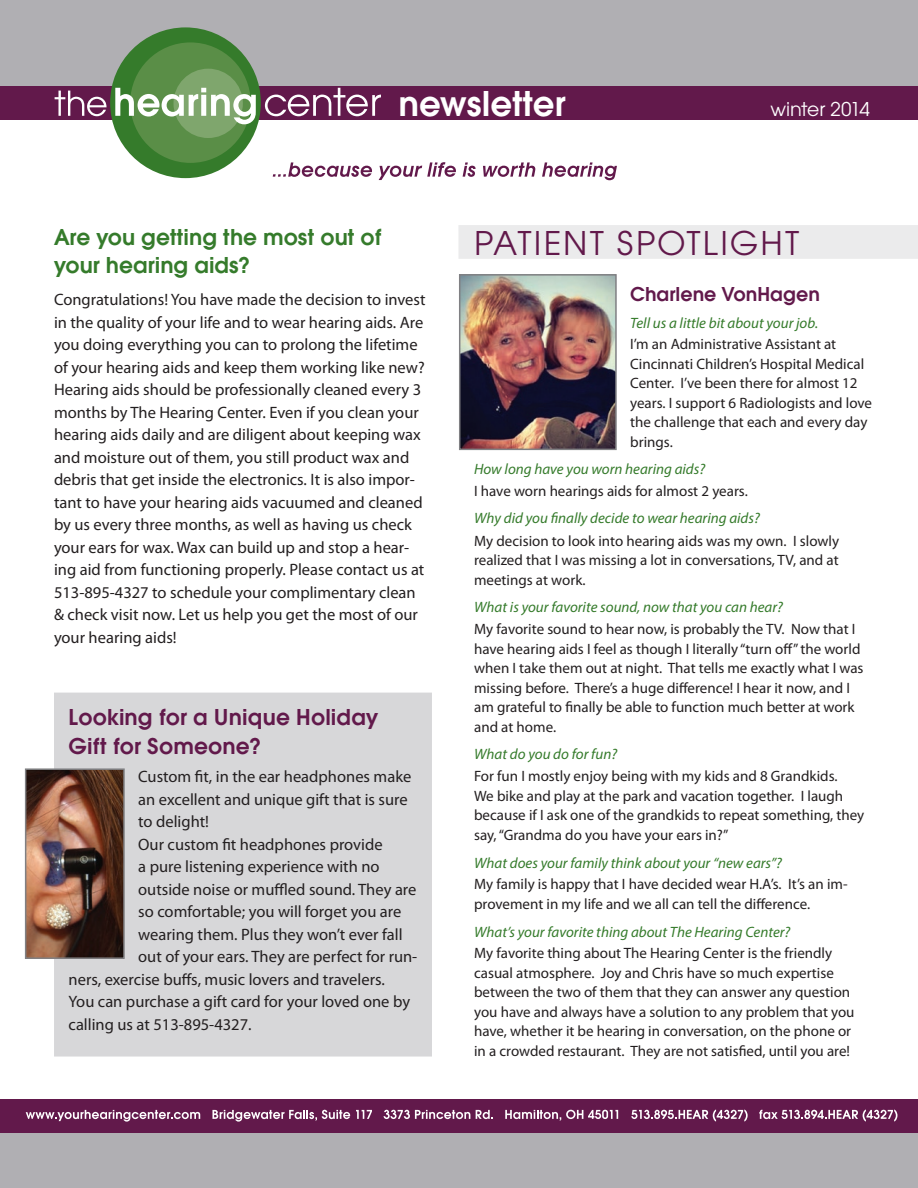
<style>
.page{position:relative;width:918px;height:1188px;background:#fff}
.page>*{position:absolute;margin:0;border:0;box-sizing:border-box;transform-origin:0 0}
.t1{font:600 37.5px "Avant Garde Gothic Itc T";color:#fff}
.t2{font:36px "Avant Garde Gothic Itc T";letter-spacing:.06em;color:#62194b}
.t3{font:600 24px/28.5px "Avant Garde Gothic Itc T";color:#357b2b}
.t4{font:600 24px/28.5px "Avant Garde Gothic Itc T";letter-spacing:.005em;color:#62194b}
.t5{font:600 21px "Avant Garde Gothic Itc T";color:#62194b}
.t6{font:21px "Avant Garde Gothic Itc T";color:#fff}
.t7{font:16.5px/22.5px "Myriad Pro";color:#231f20}
.t8{font:15px/19.5px "Myriad Pro";color:#231f20}
.t9{font:italic 15px "Myriad Pro";color:#357b2b}
</style>
<div class="page">
<div style="left:54px;top:693px;width:378px;height:364px;background:#d7d7d9"></div>
<div style="left:458px;top:225px;width:460px;height:34px;background:#ebebec"></div>
<div style="left:0;top:0;width:918px;height:90px;background:#b0afb3"></div>
<div style="left:0;top:86px;width:918px;height:34px;background:#62194b"></div>
<div style="left:110px;top:27px;width:151px;height:151px;background:#357b2b;border-radius:50%"></div>
<div style="left:130px;top:42px;width:121px;height:121px;background:#5a8e47;border-radius:50%"></div>
<div style="left:174px;top:69px;width:69px;height:69px;background:#7fa66d;border-radius:50%"></div>
<svg style="left:55px;top:91px;width:52px;height:25px"></svg>
<svg style="left:115px;top:88px;width:141px;height:36px"></svg>
<svg style="left:265px;top:88px;width:116px;height:28px"></svg>
<svg style="left:273px;top:162px;width:99px;height:15px"></svg>
<svg style="left:379px;top:162px;width:77px;height:18px"></svg>
<svg style="left:463px;top:162px;width:13px;height:15px"></svg>
<svg style="left:483px;top:162px;width:52px;height:15px"></svg>
<svg style="left:542px;top:162px;width:75px;height:18px"></svg>
<img style="left:462px;top:277px;width:152px;height:170px">
<div style="left:459px;top:274px;width:158px;height:176px;border:2px solid #808083"></div>
<div style="left:0;top:1099px;width:918px;height:89px;background:#b0afb3"></div>
<div style="left:0;top:1099px;width:918px;height:33px;background:#62194b"></div>
<svg style="left:26px;top:1110px;width:174px;height:12px"></svg>
<svg style="left:212px;top:1110px;width:138px;height:12px"></svg>
<svg style="left:356px;top:1110px;width:16px;height:9px"></svg>
<svg style="left:384px;top:1110px;width:86px;height:9px"></svg>
<svg style="left:476px;top:1110px;width:17px;height:9px"></svg>
<svg style="left:505px;top:1110px;width:113px;height:11px"></svg>
<svg style="left:631px;top:1109px;width:117px;height:13px"></svg>
<svg style="left:759px;top:1109px;width:138px;height:13px"></svg>
<img style="left:28px;top:771px;width:94px;height:185px">
<div style="left:25px;top:768px;width:100px;height:191px;border:2px solid #808083"></div>
<p class="t1" style="left:398px;top:81px;width:169px">newsletter</p>
<p class="t6" style="left:770px;top:96px;width:101px">winter 2014</p>
<p class="t3" style="left:54px;top:222px;width:329px">Are you getting the most out of your hearing aids?</p>
<p class="t7" style="left:54px;top:288px;width:373px">Congratulations! You have made the decision to invest in the quality of your life and to wear hearing aids. Are you doing everything you can to prolong the lifetime of your hearing aids and keep them working like new?<br>Hearing aids should be professionally cleaned every 3 months by The Hearing Center. Even if you clean your hearing aids daily and are diligent about keeping wax and moisture out of them, you still product wax and debris that get inside the electronics. It is also impor&shy;tant to have your hearing aids vacuumed and cleaned by us every three months, as well as having us check your ears for wax. Wax can build up and stop a hear&shy;ing aid from functioning properly. Please contact us at 513-895-4327 to schedule your complimentary clean &amp; check visit now. Let us help you get the most of our your hearing aids!</p>
<p class="t4" style="left:69px;top:703px;width:311px">Looking for a Unique Holiday<br>Gift for Someone?</p>
<p class="t7" style="left:138px;top:765px;width:275px">Custom fit, in the ear headphones make an excellent and unique gift that is sure to delight!</p>
<p class="t7" style="left:138px;top:833px;width:246px">Our custom fit headphones provide</p>
<p class="t7" style="left:138px;top:855px;width:243px">a pure listening experience with no</p>
<p class="t7" style="left:138px;top:878px;width:280px">outside noise or muffled sound. They are</p>
<p class="t7" style="left:138px;top:900px;width:265px">so comfortable; you will forget you are</p>
<p class="t7" style="left:138px;top:923px;width:266px">wearing them. Plus they won’t ever fall</p>
<p class="t7" style="left:138px;top:945px;width:281px">out of your ears. They are perfect for run-</p>
<p class="t7" style="left:69px;top:968px;width:318px">ners, exercise buffs, music lovers and travelers.</p>
<p class="t7" style="left:69px;top:990px;width:343px">You can purchase a gift card for your loved one by calling us at 513-895-4327.</p>
<p class="t2" style="left:474px;top:222px;width:327px">PATIENT SPOTLIGHT</p>
<p class="t5" style="left:630px;top:282px;width:191px">Charlene VonHagen</p>
<p class="t9" style="left:630px;top:314px;width:189px">Tell us a little bit about your job.</p>
<p class="t8" style="left:630px;top:334px;width:208px">I’m an Administrative Assistant at</p>
<p class="t8" style="left:630px;top:354px;width:243px">Cincinnati Children’s Hospital Medical<br>Center. I’ve been there for almost 12 years. I support 6 Radiologists and love the challenge that each and every day brings.</p>
<p class="t9" style="left:474px;top:460px;width:233px">How long have you worn hearing aids?</p>
<p class="t8" style="left:474px;top:481px;width:275px">I have worn hearings aids for almost 2 years.</p>
<p class="t9" style="left:474px;top:509px;width:287px">Why did you finally decide to wear hearing aids?</p>
<p class="t8" style="left:474px;top:531px;width:367px">My decision to look into hearing aids was my own. I slowly</p>
<p class="t8" style="left:474px;top:550px;width:366px">realized that I was missing a lot in conversations, TV, and at</p>
<p class="t8" style="left:474px;top:570px;width:113px">meetings at work.</p>
<p class="t9" style="left:474px;top:598px;width:310px">What is your favorite sound, now that you can hear?</p>
<p class="t8" style="left:474px;top:619px;width:391px">My favorite sound to hear now, is probably the TV. Now that I have hearing aids I feel as though I literally “turn off” the world when I take them out at night. That tells me exactly what I was missing before. There’s a huge difference! I hear it now, and I</p>
<p class="t8" style="left:474px;top:697px;width:382px">am grateful to finally be able to function much better at work and at home.</p>
<p class="t9" style="left:474px;top:745px;width:145px">What do you do for fun?</p>
<p class="t8" style="left:474px;top:766px;width:365px">For fun I mostly enjoy being with my kids and 8 Grandkids.</p>
<p class="t8" style="left:474px;top:786px;width:371px">We bike and play at the park and vacation together. I laugh</p>
<p class="t8" style="left:474px;top:805px;width:392px">because if I ask one of the grandkids to repeat something, they say, “Grandma do you have your ears in?”</p>
<p class="t9" style="left:474px;top:854px;width:309px">What does your family think about your “new ears”?</p>
<p class="t8" style="left:474px;top:874px;width:375px">My family is happy that I have decided wear H.A’s. It’s an im&shy;provement in my life and we all can tell the difference.</p>
<p class="t9" style="left:474px;top:923px;width:318px">What’s your favorite thing about The Hearing Center?</p>
<p class="t8" style="left:474px;top:943px;width:360px">My favorite thing about The Hearing Center is the friendly</p>
<p class="t8" style="left:474px;top:963px;width:361px">casual atmosphere. Joy and Chris have so much expertise</p>
<p class="t8" style="left:474px;top:982px;width:378px">between the two of them that they can answer any question</p>
<p class="t8" style="left:474px;top:1002px;width:382px">you have and always have a solution to any problem that you have, whether it be hearing in conversation, on the phone or</p>
<p class="t8" style="left:474px;top:1041px;width:377px">in a crowded restaurant. They are not satisfied, until you are!</p>
</div>
